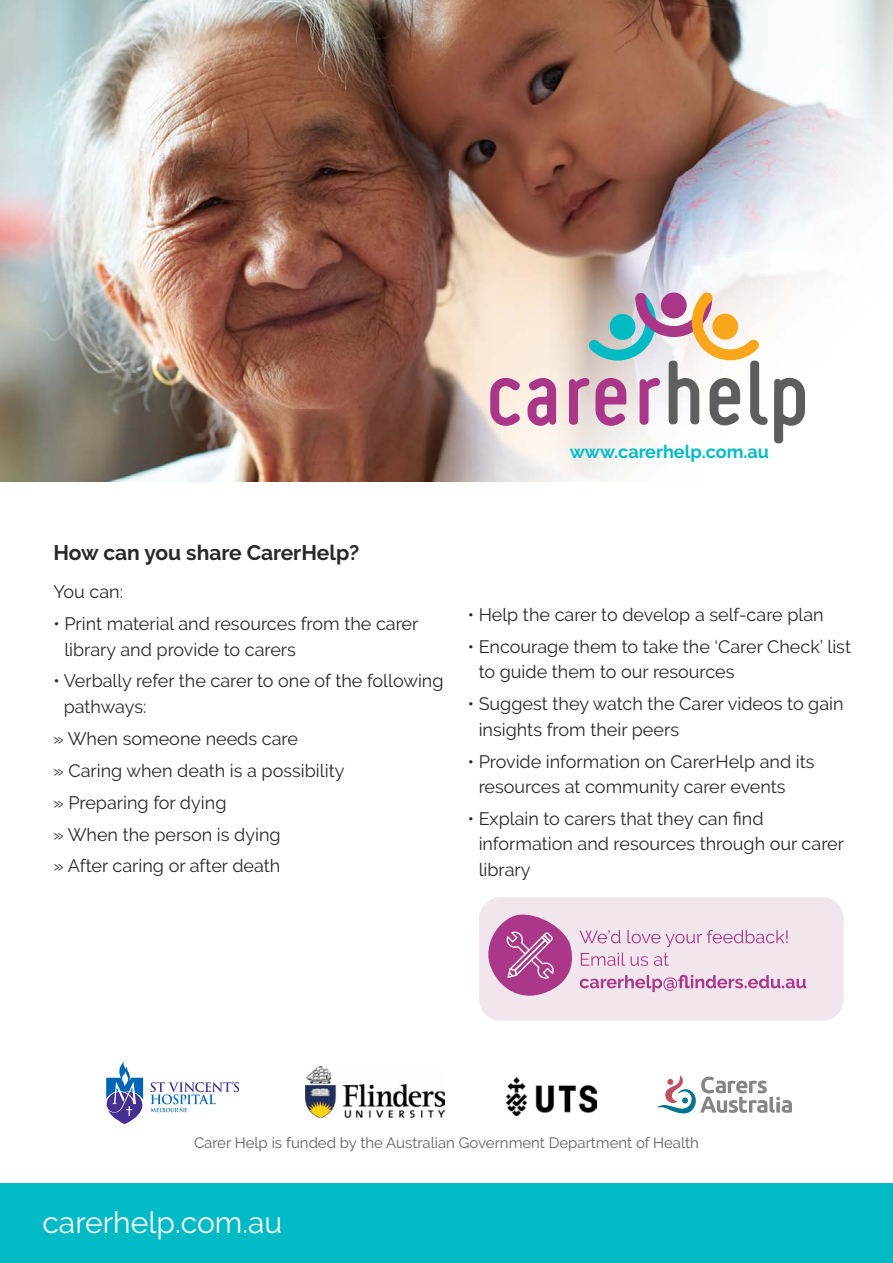
<style>
.page{position:relative;width:893px;height:1263px;background:#fff}
.page>*{position:absolute;margin:0;border:0;box-sizing:border-box;transform-origin:0 0}
.t1{font:30px "Raleway";color:#fff}
.P1{font:700 21px "Raleway";color:#292829}
.P2{font:18px/25.5px "Raleway";color:#292829}
.small_website{font:700 18px "Raleway";color:#00bbc5}
.t2{font:15px "Raleway";color:#5e5f5f}
</style>
<div class="page">
<img style="left:0;top:0;width:893px;height:482px">
<div style="left:0;top:1183px;width:893px;height:80px;background:#00bbc5"></div>
<img style="left:507px;top:1077px;width:89px;height:38px">
<svg style="left:658px;top:1076px;width:134px;height:38px"></svg>
<img style="left:305px;top:1067px;width:139px;height:51px">
<svg style="left:106px;top:1061px;width:133px;height:63px"></svg>
<div style="left:479px;top:897px;width:365px;height:124px;background:#f1e6ee;border-radius:21px"></div>
<svg style="left:527px;top:378px;width:29px;height:48px"></svg>
<svg style="left:774px;top:378px;width:31px;height:65px"></svg>
<svg style="left:490px;top:378px;width:30px;height:48px"></svg>
<svg style="left:569px;top:292px;width:199px;height:134px"></svg>
<svg style="left:488px;top:914px;width:318px;height:82px"></svg>
<p class="small_website" style="left:570px;top:441px;width:201px">www.carerhelp.com.au</p>
<p class="P1" style="left:53px;top:541px;width:307px">How can you share CarerHelp?</p>
<p class="P2" style="left:53px;top:579px;width:71px">You can:</p>
<p class="P2" style="left:64px;top:611px;width:356px;text-indent:-11px">• Print material and resources from the carer library and provide to carers</p>
<p class="P2" style="left:64px;top:668px;width:381px;text-indent:-10px">• Verbally refer the carer to one of the following pathways:</p>
<p class="P2" style="left:53px;top:726px;width:246px">» When someone needs care</p>
<p class="P2" style="left:53px;top:758px;width:293px">» Caring when death is a possibility</p>
<p class="P2" style="left:53px;top:789px;width:175px">» Preparing for dying</p>
<p class="P2" style="left:53px;top:821px;width:229px">» When the person is dying</p>
<p class="P2" style="left:53px;top:853px;width:228px">» After caring or after death</p>
<p class="P2" style="left:468px;top:602px;width:357px">• Help the carer to develop a self-care plan</p>
<p class="P2" style="left:479px;top:634px;width:374px;text-indent:-11px">• Encourage them to take the ‘Carer Check’ list to guide them to our resources</p>
<p class="P2" style="left:479px;top:691px;width:366px;text-indent:-11px">• Suggest they watch the Carer videos to gain insights from their peers</p>
<p class="P2" style="left:479px;top:748px;width:337px;text-indent:-11px">• Provide information on CarerHelp and its resources at community carer events</p>
<p class="P2" style="left:479px;top:806px;width:367px;text-indent:-11px">• Explain to carers that they can find information and resources through our carer library</p>
<p class="t2" style="left:194px;top:1134px;width:506px">Carer Help is funded by the Australian Government Department of Health</p>
<p class="t1" style="left:43px;top:1205px;width:241px">carerhelp.com.au</p>
</div>
